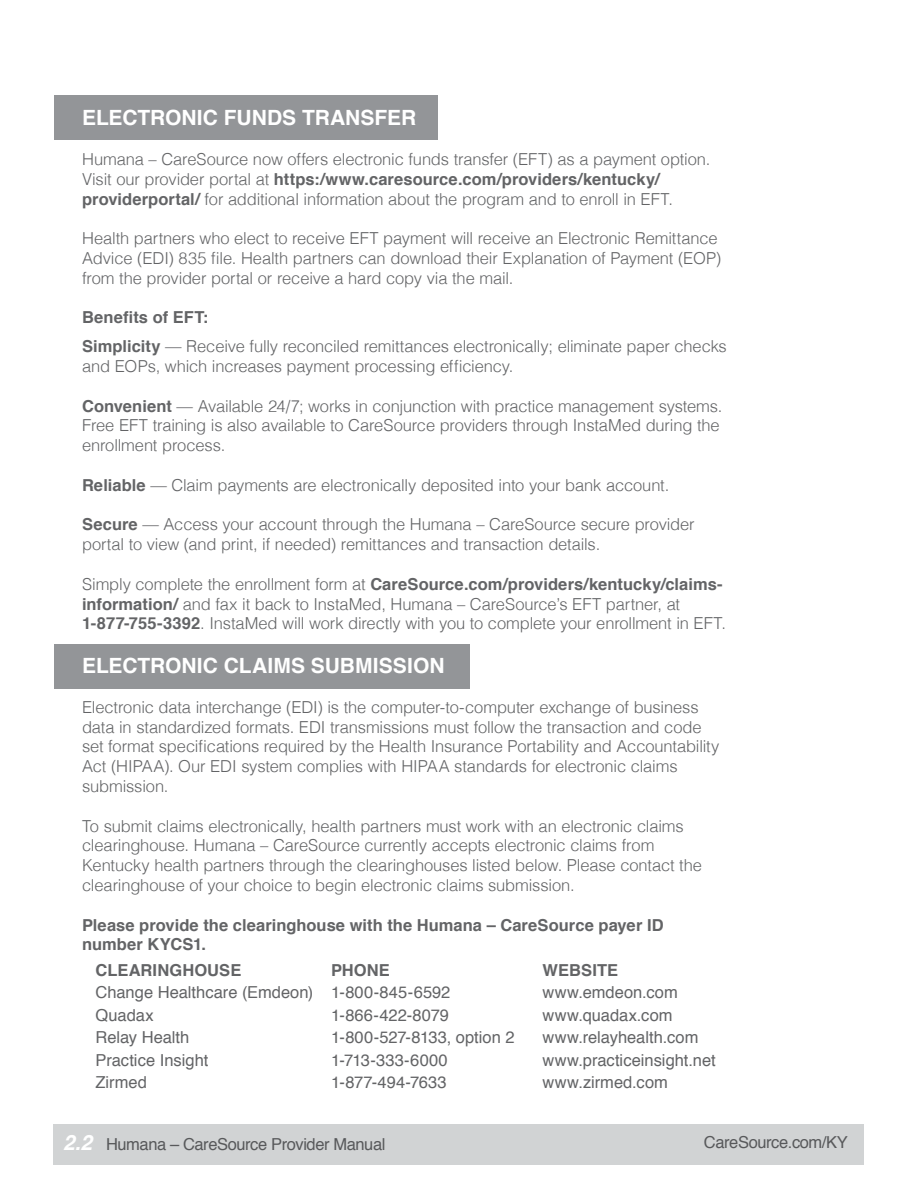
<style>
.page{position:relative;width:918px;height:1188px;background:#fff}
.page>*{position:absolute;margin:0;border:0;box-sizing:border-box;transform-origin:0 0}
.t1{font:700 21px "Helvetica";color:#fff}
.t2{font:300 16.5px/19.8px "Helvetica";letter-spacing:-.01em;color:#636466}
.t3{font:16.5px "Helvetica";color:#636466}
.t4{font:700 16.5px/19.8px "Helvetica";letter-spacing:.005em;color:#636466}
.t5{font:16.5px "Helvetica";letter-spacing:-.025em;color:#58595b}
.s1{font-weight:700}
.s2{font-weight:700;font-style:italic;font-size:21px;color:#fff}
</style>
<div class="page">
<div style="left:54px;top:1125px;width:810px;height:40px;background:#d1d3d4"></div>
<div style="left:54px;top:95px;width:383px;height:44px;background:#939598"></div>
<div style="left:54px;top:644px;width:416px;height:44px;background:#939598"></div>
<p class="t1" style="left:82px;top:101px;width:336px">ELECTRONIC FUNDS TRANSFER</p>
<p class="t2" style="left:82px;top:149px;width:630px">Humana – CareSource now offers electronic funds transfer (EFT) as a payment option.<br>Visit our provider portal at <span class="s1">https:/www.caresource.com/providers/kentucky/ providerportal/</span> for additional information about the program and to enroll in EFT.</p>
<p class="t2" style="left:82px;top:228px;width:641px">Health partners who elect to receive EFT payment will receive an Electronic Remittance<br>Advice (EDI) 835 file. Health partners can download their Explanation of Payment (EOP) from the provider portal or receive a hard copy via the mail.</p>
<p class="t2" style="left:82px;top:302px;width:646px;line-height:28.8px"><span class="s1">Benefits of EFT:<br>Simplicity</span> — Receive fully reconciled remittances electronically; eliminate paper checks</p>
<p class="t2" style="left:82px;top:356px;width:433px">and EOPs, which increases payment processing efficiency.</p>
<p class="t2" style="left:82px;top:395px;width:642px"><span class="s1">Convenient</span> — Available 24/7; works in conjunction with practice management systems.<br>Free EFT training is also available to CareSource providers through InstaMed during the enrollment process.</p>
<p class="t2" style="left:82px;top:474px;width:589px"><span class="s1">Reliable</span> — Claim payments are electronically deposited into your bank account.</p>
<p class="t2" style="left:82px;top:514px;width:614px"><span class="s1">Secure</span> — Access your account through the Humana – CareSource secure provider portal to view (and print, if needed) remittances and transaction details.</p>
<p class="t2" style="left:82px;top:573px;width:645px">Simply complete the enrollment form at <span class="s1">CareSource.com/providers/kentucky/claims&shy;information/</span> and fax it back to InstaMed, Humana – CareSource’s EFT partner, at<br><span class="s1">1-877-755-3392</span>. InstaMed will work directly with you to complete your enrollment in EFT.</p>
<p class="t1" style="left:82px;top:649px;width:364px">ELECTRONIC CLAIMS SUBMISSION</p>
<p class="t2" style="left:82px;top:696px;width:639px">Electronic data interchange (EDI) is the computer-to-computer exchange of business data in standardized formats. EDI transmissions must follow the transaction and code set format specifications required by the Health Insurance Portability and Accountability Act (HIPAA). Our EDI system complies with HIPAA standards for electronic claims submission.</p>
<p class="t2" style="left:82px;top:815px;width:621px">To submit claims electronically, health partners must work with an electronic claims clearinghouse. Humana – CareSource currently accepts electronic claims from Kentucky health partners through the clearinghouses listed below. Please contact the clearinghouse of your choice to begin electronic claims submission.</p>
<p class="t4" style="left:82px;top:915px;width:583px">Please provide the clearinghouse with the Humana – CareSource payer ID number KYCS1.</p>
<p class="t4" style="left:96px;top:960px;width:147px">CLEARINGHOUSE</p>
<p class="t4" style="left:331px;top:960px;width:60px">PHONE</p>
<p class="t4" style="left:543px;top:960px;width:77px">WEBSITE</p>
<p class="t3" style="left:96px;top:980px;width:356px">Change Healthcare (Emdeon) 1-800-845-6592</p>
<p class="t3" style="left:543px;top:980px;width:137px">www.emdeon.com</p>
<p class="t3" style="left:96px;top:1002px;width:60px">Quadax</p>
<p class="t3" style="left:331px;top:1002px;width:119px">1-866-422-8079</p>
<p class="t3" style="left:543px;top:1002px;width:132px">www.quadax.com</p>
<p class="t3" style="left:96px;top:1025px;width:95px">Relay Health</p>
<p class="t3" style="left:331px;top:1025px;width:185px">1-800-527-8133, option 2</p>
<p class="t3" style="left:543px;top:1025px;width:157px">www.relayhealth.com</p>
<p class="t3" style="left:96px;top:1047px;width:114px">Practice Insight</p>
<p class="t3" style="left:331px;top:1047px;width:118px">1-713-333-6000</p>
<p class="t3" style="left:543px;top:1047px;width:175px">www.practiceinsight.net</p>
<p class="t3" style="left:96px;top:1070px;width:53px">Zirmed</p>
<p class="t3" style="left:331px;top:1070px;width:117px">1-877-494-7633</p>
<p class="t3" style="left:543px;top:1070px;width:127px">www.zirmed.com</p>
<p class="t5" style="left:63px;top:1132px;width:324px"><span class="s2">2.2</span> Humana – CareSource Provider Manual</p>
<p class="t5" style="left:704px;top:1130px;width:145px">CareSource.com/KY</p>
</div>
